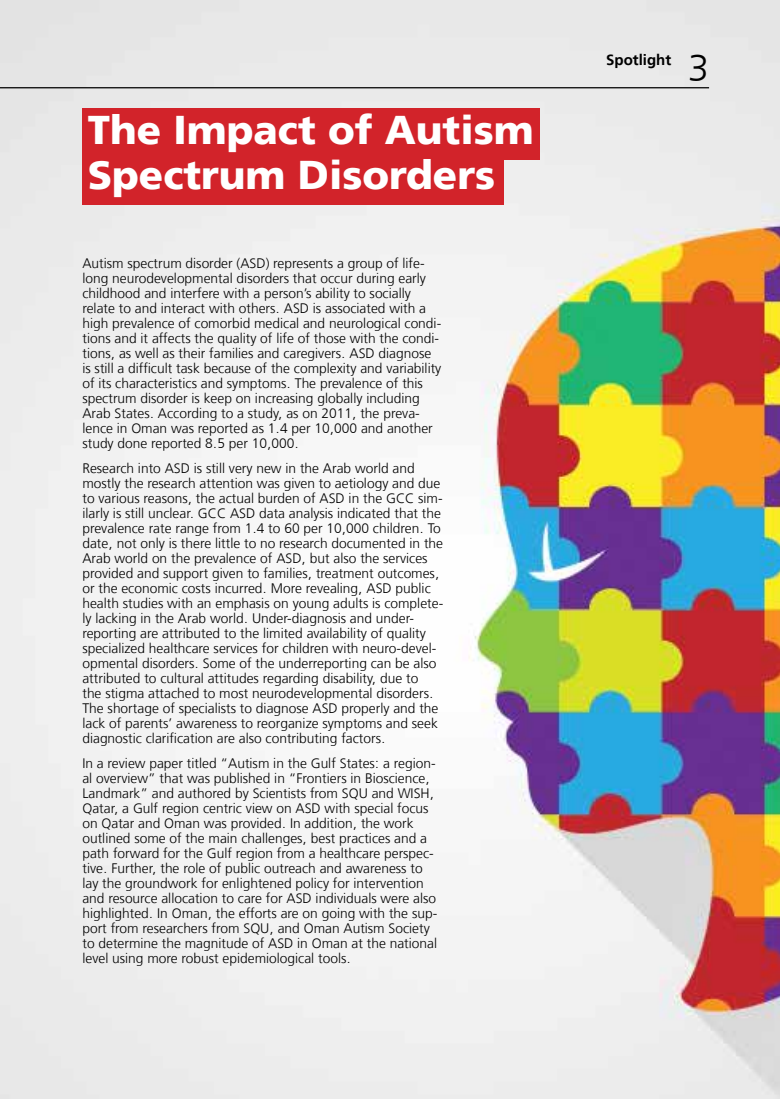
<style>
.page{position:relative;width:780px;height:1099px;background:#fff}
.page>*{position:absolute;margin:0;border:0;box-sizing:border-box;transform-origin:0 0}
.t1{font:900 40px/45px "Frutiger LT Arabic 75";color:#fff}
.t2{font:300 37.5px "Frutiger LT Arabic 45";color:#000}
.t3{font:700 15px "Frutiger LT Arabic 65";color:#000}
.t4{font:300 13.75px/15px "Frutiger LT Arabic 45";color:#000}
</style>
<div class="page">
<img style="left:0;top:0;width:780px;height:1098px">
<hr style="left:0;top:87px;width:709px;height:1px;background:#000">
<div style="left:82px;top:108px;width:458px;height:51px;background:#d2232a"></div>
<div style="left:82px;top:153px;width:421px;height:51px;background:#d2232a"></div>
<h1 class="t1" style="left:88px;top:108px;width:447px">The Impact of Autism<br>Spectrum Disorders</h1>
<p class="t4" style="left:82px;top:255px;width:360px">Autism spectrum disorder (ASD) represents a group of life&shy;long neurodevelopmental disorders that occur during early childhood and interfere with a person’s ability to socially relate to and interact with others. ASD is associated with a high prevalence of comorbid medical and neurological condi&shy;tions and it affects the quality of life of those with the condi&shy;tions, as well as their families and caregivers. ASD diagnose is still a difficult task because of the complexity and variability of its characteristics and symptoms. The prevalence of this spectrum disorder is keep on increasing globally including Arab States. According to a study, as on 2011, the preva&shy;lence in Oman was reported as 1.4 per 10,000 and another study done reported 8.5 per 10,000.</p>
<p class="t4" style="left:82px;top:460px;width:362px">Research into ASD is still very new in the Arab world and mostly the research attention was given to aetiology and due to various reasons, the actual burden of ASD in the GCC sim&shy;ilarly is still unclear. GCC ASD data analysis indicated that the prevalence rate range from 1.4 to 60 per 10,000 children. To date, not only is there little to no research documented in the Arab world on the prevalence of ASD, but also the services provided and support given to families, treatment outcomes, or the economic costs incurred. More revealing, ASD public health studies with an emphasis on young adults is complete&shy;ly lacking in the Arab world. Under-diagnosis and under&shy;reporting are attributed to the limited availability of quality specialized healthcare services for children with neuro-devel&shy;opmental disorders. Some of the underreporting can be also attributed to cultural attitudes regarding disability, due to<br>the stigma attached to most neurodevelopmental disorders.<br>The shortage of specialists to diagnose ASD properly and the lack of parents’ awareness to reorganize symptoms and seek diagnostic clarification are also contributing factors.</p>
<p class="t4" style="left:82px;top:755px;width:356px">In a review paper titled “Autism in the Gulf States: a region&shy;al overview” that was published in “Frontiers in Bioscience, Landmark” and authored by Scientists from SQU and WISH, Qatar, a Gulf region centric view on ASD with special focus on Qatar and Oman was provided. In addition, the work outlined some of the main challenges, best practices and a path forward for the Gulf region from a healthcare perspec&shy;tive. Further, the role of public outreach and awareness to lay the groundwork for enlightened policy for intervention and resource allocation to care for ASD individuals were also highlighted. In Oman, the efforts are on going with the sup&shy;port from researchers from SQU, and Oman Autism Society to determine the magnitude of ASD in Oman at the national level using more robust epidemiological tools.</p>
<p class="t3" style="left:606px;top:47px;width:67px">Spotlight</p>
<h2 class="t2" style="left:688px;top:39px;width:22px">3</h2>
</div>
